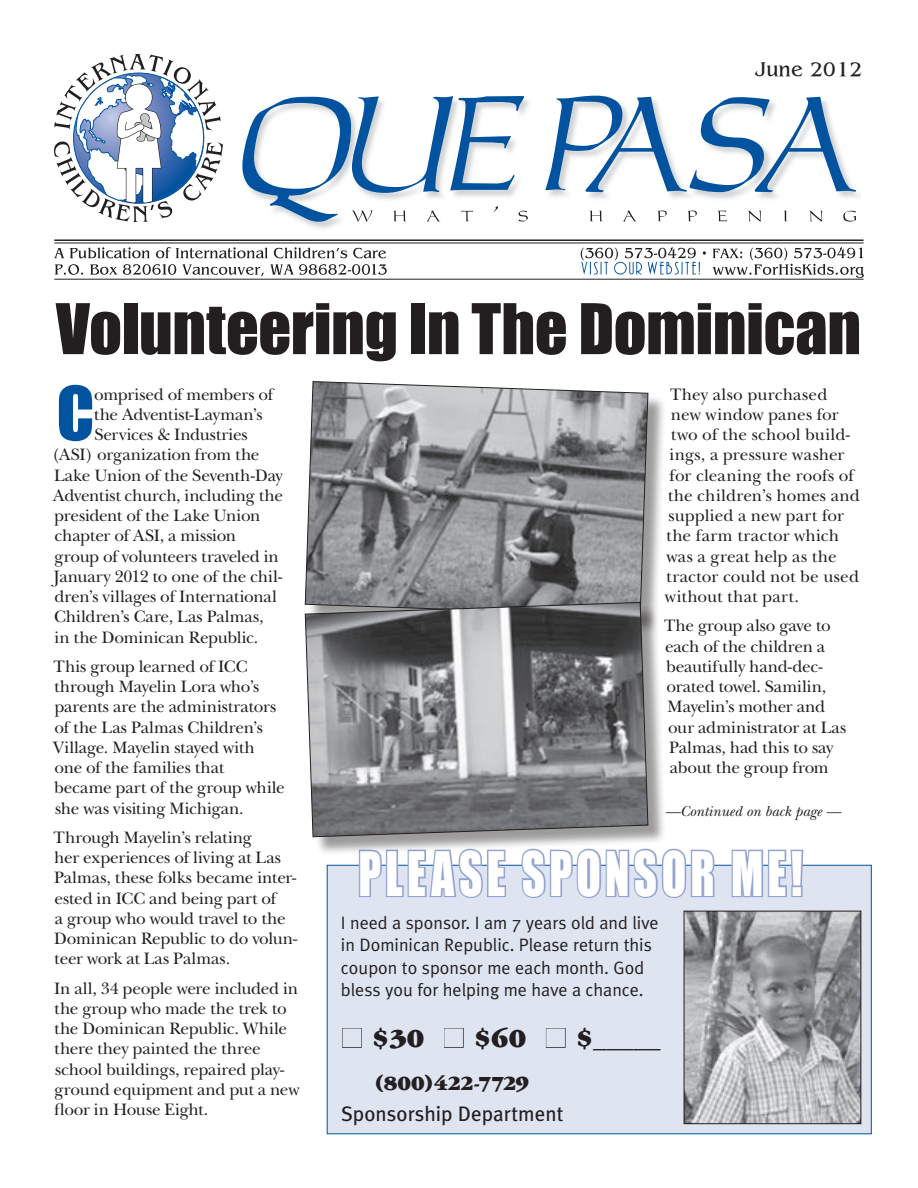
<style>
.page{position:relative;width:918px;height:1188px;background:#fff}
.page>*{position:absolute;margin:0;border:0;box-sizing:border-box;transform-origin:0 0}
.Body_Text-Drop_Cap{font:68.55px "Impact";color:#0153a0}
.Body_Text{font:64.5px "Impact";letter-spacing:-.005em;color:#231f20}
.Body_Text-2{font:56.25px "Impact";letter-spacing:.095em;color:#fff;scale:.8 1}
.Sponsor_Coupon-Check{font:900 27px "Garamond";color:#231f20}
.Sponsor_Coupon-800{font:21px "Meta Plus";color:#231f20}
.Sponsor_Coupon-800-2{font:900 21px "Garamond";letter-spacing:-.035em;color:#231f20}
.QP_Issue_Date{font:21px "Bangle Normal";color:#231f20}
.t1{font:18px/22.5px "Meta Plus Normal";color:#231f20}
.Body_Text-3{font:17.25px/20.2px "New Baskerville";letter-spacing:-.005em;color:#231f20}
.Body_Text-Drop_Cap-2{font:17.25px "New Baskerville";letter-spacing:-.015em;color:#231f20}
.Continued{font:italic 15px "New Baskerville";color:#231f20}
.s1{color:#dfe4f1}
</style>
<div class="page">
<div style="left:327px;top:865px;width:545px;height:269px;background:#dfe4f1;border:1px solid #0153a0"></div>
<svg style="left:357px;top:855px;width:151px;height:43px"></svg>
<svg style="left:519px;top:848px;width:198px;height:50px"></svg>
<svg style="left:730px;top:849px;width:75px;height:48px"></svg>
<img style="left:686px;top:913px;width:173px;height:209px">
<div style="left:684px;top:911px;width:177px;height:213px;border:1px solid #231f20"></div>
<div style="left:342px;top:1028px;width:20px;height:20px;border:1px solid #231f20"></div>
<div style="left:444px;top:1028px;width:20px;height:20px;border:1px solid #231f20"></div>
<div style="left:546px;top:1028px;width:20px;height:20px;border:1px solid #231f20"></div>
<div style="left:308px;top:384px;width:359px;height:251px;background:#231f20;opacity:.45"></div>
<svg style="left:305px;top:381px;width:344px;height:221px;background:#919295"></svg>
<div style="left:308px;top:605px;width:359px;height:250px;background:#231f20;opacity:.45"></div>
<svg style="left:305px;top:602px;width:344px;height:235px;background:#818284"></svg>
<img style="left:303px;top:100px;width:558px;height:129px">
<hr style="left:54px;top:239px;width:810px;height:2px;background:#231f20">
<hr style="left:54px;top:243px;width:810px;height:1px;background:#231f20">
<hr style="left:54px;top:279px;width:810px;height:1px;background:#231f20">
<svg style="left:54px;top:248px;width:10px;height:10px"></svg>
<svg style="left:70px;top:247px;width:80px;height:11px"></svg>
<svg style="left:156px;top:247px;width:112px;height:11px"></svg>
<svg style="left:274px;top:247px;width:73px;height:11px"></svg>
<svg style="left:353px;top:248px;width:33px;height:10px"></svg>
<svg style="left:55px;top:264px;width:28px;height:11px"></svg>
<svg style="left:90px;top:264px;width:27px;height:11px"></svg>
<svg style="left:123px;top:264px;width:53px;height:11px"></svg>
<svg style="left:182px;top:264px;width:82px;height:12px"></svg>
<svg style="left:270px;top:264px;width:117px;height:11px"></svg>
<svg style="left:713px;top:247px;width:151px;height:31px"></svg>
<svg style="left:581px;top:247px;width:125px;height:28px"></svg>
<svg style="left:589px;top:211px;width:13px;height:10px"></svg>
<svg style="left:623px;top:211px;width:14px;height:10px"></svg>
<svg style="left:657px;top:210px;width:10px;height:11px"></svg>
<svg style="left:688px;top:210px;width:9px;height:11px"></svg>
<svg style="left:717px;top:211px;width:10px;height:10px"></svg>
<svg style="left:748px;top:211px;width:13px;height:11px"></svg>
<svg style="left:784px;top:211px;width:3px;height:10px"></svg>
<svg style="left:809px;top:211px;width:13px;height:11px"></svg>
<svg style="left:843px;top:211px;width:13px;height:11px"></svg>
<svg style="left:242px;top:96px;width:286px;height:126px"></svg>
<svg style="left:545px;top:96px;width:311px;height:96px"></svg>
<svg style="left:54px;top:54px;width:169px;height:168px"></svg>
<p class="QP_Issue_Date" style="left:755px;top:56px;width:109px">June 2012</p>
<p class="Body_Text" style="left:56px;top:289px;width:807px">Volunteering In The Dominican</p>
<p class="Body_Text-Drop_Cap" style="left:56px;top:371px;width:39px">C</p>
<p class="Body_Text-Drop_Cap-2" style="left:94px;top:384px;width:181px">omprised of members of</p>
<p class="Body_Text-Drop_Cap-2" style="left:94px;top:404px;width:170px">the Adventist-Layman’s</p>
<p class="Body_Text-Drop_Cap-2" style="left:94px;top:424px;width:155px">Services &amp; Industries</p>
<p class="Body_Text-Drop_Cap-2" style="left:52px;top:445px;width:209px">(ASI) organization from the</p>
<p class="Body_Text-Drop_Cap-2" style="left:54px;top:465px;width:230px">Lake Union of the Seventh-Day</p>
<p class="Body_Text-Drop_Cap-2" style="left:53px;top:485px;width:231px">Adventist church, including the</p>
<p class="Body_Text-Drop_Cap-2" style="left:54px;top:505px;width:208px">president of the Lake Union</p>
<p class="Body_Text-Drop_Cap-2" style="left:54px;top:526px;width:183px">chapter of ASI, a mission</p>
<p class="Body_Text-Drop_Cap-2" style="left:55px;top:546px;width:226px">group of volunteers traveled in</p>
<p class="Body_Text-Drop_Cap-2" style="left:54px;top:566px;width:230px">January 2012 to one of the chil-</p>
<p class="Body_Text-Drop_Cap-2" style="left:55px;top:586px;width:224px">dren’s villages of International</p>
<p class="Body_Text-Drop_Cap-2" style="left:54px;top:607px;width:211px">Children’s Care, Las Palmas,</p>
<p class="Body_Text-Drop_Cap-2" style="left:55px;top:627px;width:205px">in the Dominican Republic.</p>
<p class="Body_Text-3" style="left:53px;top:656px;width:233px">This group learned of ICC through Mayelin Lora who’s parents are the administrators of the Las Palmas Children’s<br>Village. Mayelin stayed with one of the families that<br>became part of the group while she was visiting Michigan.</p>
<p class="Body_Text-3" style="left:54px;top:827px;width:245px">Through Mayelin’s relating<br>her experiences of living at Las<br>Palmas, these folks became inter&shy;ested in ICC and being part of<br>a group who would travel to the<br>Dominican Republic to do volun&shy;teer work at Las Palmas.</p>
<p class="Body_Text-3" style="left:54px;top:978px;width:247px">In all, 34 people were included in the group who made the trek to the Dominican Republic. While there they painted the three school buildings, repaired play&shy;ground equipment and put a new floor in House Eight.</p>
<p class="Body_Text-3" style="left:670px;top:384px;width:159px">They also purchased</p>
<p class="Body_Text-3" style="left:671px;top:404px;width:169px">new window panes for</p>
<p class="Body_Text-3" style="left:671px;top:425px;width:181px">two of the school build-</p>
<p class="Body_Text-3" style="left:670px;top:445px;width:176px">ings, a pressure washer</p>
<p class="Body_Text-3" style="left:670px;top:465px;width:186px">for cleaning the roofs of</p>
<p class="Body_Text-3" style="left:668px;top:485px;width:193px">the children’s homes and</p>
<p class="Body_Text-3" style="left:669px;top:506px;width:177px">supplied a new part for</p>
<p class="Body_Text-3" style="left:666px;top:526px;width:174px">the farm tractor which</p>
<p class="Body_Text-3" style="left:666px;top:546px;width:172px">was a great help as the</p>
<p class="Body_Text-3" style="left:666px;top:566px;width:194px">tractor could not be used</p>
<p class="Body_Text-3" style="left:665px;top:587px;width:136px">without that part.</p>
<p class="Body_Text-3" style="left:664px;top:616px;width:184px">The group also gave to each of the children a beautifully hand-dec&shy;orated towel. Samilin,<br>Mayelin’s mother and our administrator at Las<br>Palmas, had this to say about the group from</p>
<p class="Continued" style="left:665px;top:802px;width:177px">—Continued on back page —</p>
<p class="Body_Text-2" style="left:358px;top:839px;width:557px">PLEASE SPONSOR ME!</p>
<p class="t1" style="left:341px;top:911px;width:319px">I need a sponsor. I am 7 years old and live in Dominican Republic. Please return this coupon to sponsor me each month. God bless you for helping me have a chance.</p>
<p class="Sponsor_Coupon-Check" style="left:342px;top:1024px;width:320px"><span class="s1">■</span> $30 <span class="s1">■</span> $60 <span class="s1">■</span> $_____</p>
<p class="Sponsor_Coupon-800-2" style="left:376px;top:1072px;width:155px">(800)422-7729</p>
<p class="Sponsor_Coupon-800" style="left:341px;top:1102px;width:224px">Sponsorship Department</p>
</div>
